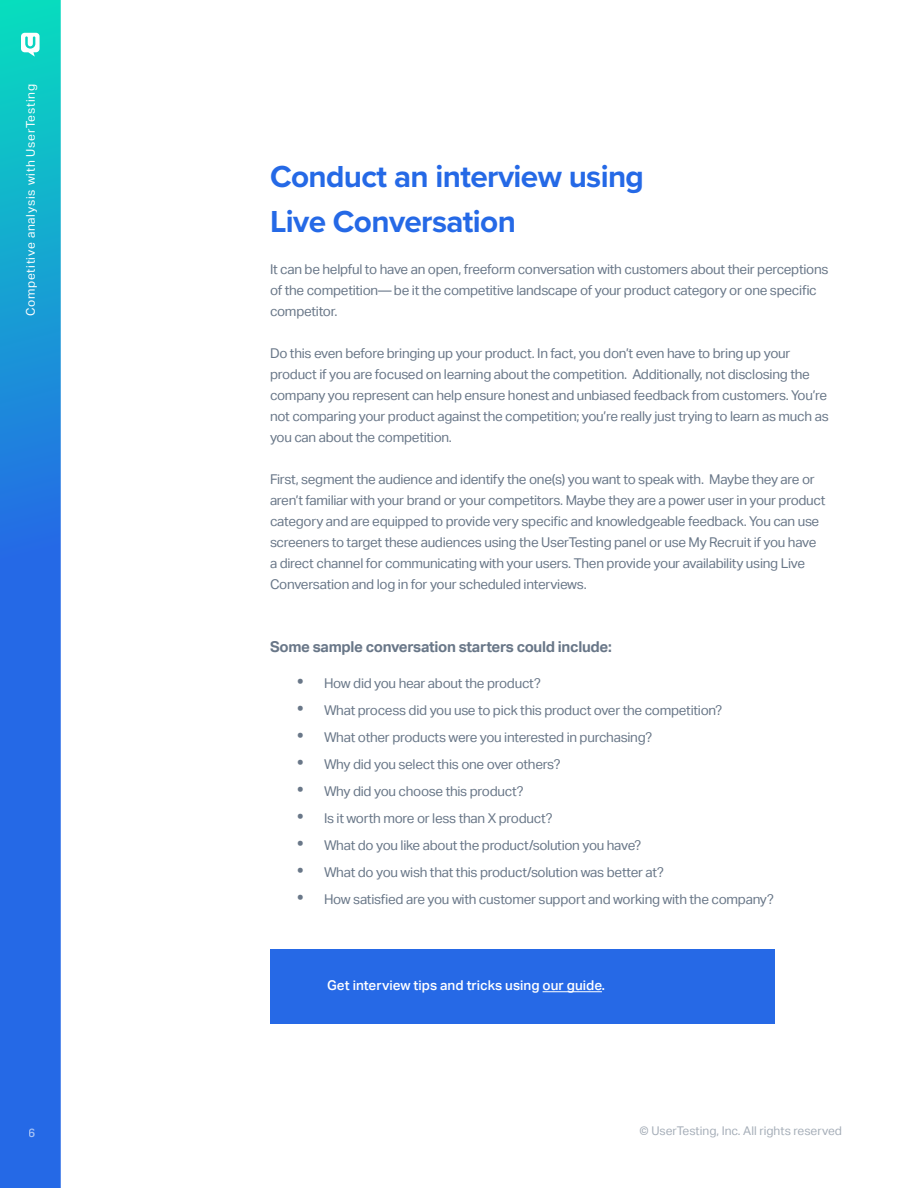
<style>
.page{position:relative;width:918px;height:1188px;background:#fff}
.page>*{position:absolute;margin:0;border:0;box-sizing:border-box;transform-origin:0 0}
.Body_text{font:700 31.5px "Proxima Nova";letter-spacing:-.02em;color:#2569e6}
.Intro_copy{font:700 15px "Aktiv Grotesk";letter-spacing:-.02em;color:#697788}
.Intro_copy-2{font:13.5px/21px "Aktiv Grotesk";letter-spacing:-.02em;color:#697788}
.t1{font:500 13.5px "Aktiv Grotesk";color:#fff}
.t2{font:12px "Aktiv Grotesk";color:#697788}
.t3{font:12px "Aktiv Grotesk";letter-spacing:.06em;color:#fff}
.t4{font:500 12px "Aktiv Grotesk";color:#fff}
.s1{font-size:18px}
</style>
<div class="page">
<svg style="left:0;top:0;width:61px;height:1188px;background:#1f84dc"></svg>
<svg style="left:21px;top:33px;width:19px;height:24px"></svg>
<div style="left:270px;top:949px;width:504px;height:75px;background:#2669e6"></div>
<hr style="left:543px;top:991px;width:59px;height:1px;background:#fff">
<p class="t3" style="left:24px;top:316px;width:234px;rotate:-90deg">Competitive analysis with UserTesting</p>
<p class="Body_text" style="left:270px;top:153px;width:376px">Conduct an interview using</p>
<p class="Body_text" style="left:270px;top:198px;width:247px">Live Conversation</p>
<p class="Intro_copy-2" style="left:270px;top:259px;width:560px">It can be helpful to have an open, freeform conversation with customers about their perceptions of the competition— be it the competitive landscape of your product category or one specific competitor.</p>
<p class="Intro_copy-2" style="left:270px;top:343px;width:560px">Do this even before bringing up your product. In fact, you don’t even have to bring up your product if you are focused on learning about the competition. Additionally, not disclosing the company you represent can help ensure honest and unbiased feedback from customers. You’re not comparing your product against the competition; you’re really just trying to learn as much as you can about the competition.</p>
<p class="Intro_copy-2" style="left:270px;top:469px;width:557px">First, segment the audience and identify the one(s) you want to speak with. Maybe they are or aren’t familiar with your brand or your competitors. Maybe they are a power user in your product category and are equipped to provide very specific and knowledgeable feedback. You can use screeners to target these audiences using the UserTesting panel or use My Recruit if you have a direct channel for communicating with your users. Then provide your availability using Live Conversation and log in for your scheduled interviews.</p>
<p class="Intro_copy" style="left:270px;top:638px;width:343px">Some sample conversation starters could include:</p>
<p class="Intro_copy-2" style="left:297px;top:673px;width:245px"><span class="s1">•</span> How did you hear about the product?</p>
<p class="Intro_copy-2" style="left:297px;top:700px;width:427px"><span class="s1">•</span> What process did you use to pick this product over the competition?</p>
<p class="Intro_copy-2" style="left:297px;top:727px;width:357px"><span class="s1">•</span> What other products were you interested in purchasing?</p>
<p class="Intro_copy-2" style="left:297px;top:754px;width:265px"><span class="s1">•</span> Why did you select this one over others?</p>
<p class="Intro_copy-2" style="left:297px;top:781px;width:228px"><span class="s1">•</span> Why did you choose this product?</p>
<p class="Intro_copy-2" style="left:297px;top:808px;width:257px"><span class="s1">•</span> Is it worth more or less than X product?</p>
<p class="Intro_copy-2" style="left:297px;top:835px;width:346px"><span class="s1">•</span> What do you like about the product/solution you have?</p>
<p class="Intro_copy-2" style="left:297px;top:862px;width:369px"><span class="s1">•</span> What do you wish that this product/solution was better at?</p>
<p class="Intro_copy-2" style="left:297px;top:889px;width:478px"><span class="s1">•</span> How satisfied are you with customer support and working with the company?</p>
<p class="t1" style="left:327px;top:978px;width:279px">Get interview tips and tricks using our guide.</p>
<p class="t4" style="left:29px;top:1126px;width:9px">6</p>
<p class="t2" style="left:639px;top:1124px;width:204px">© UserTesting, Inc. All rights reserved</p>
</div>
